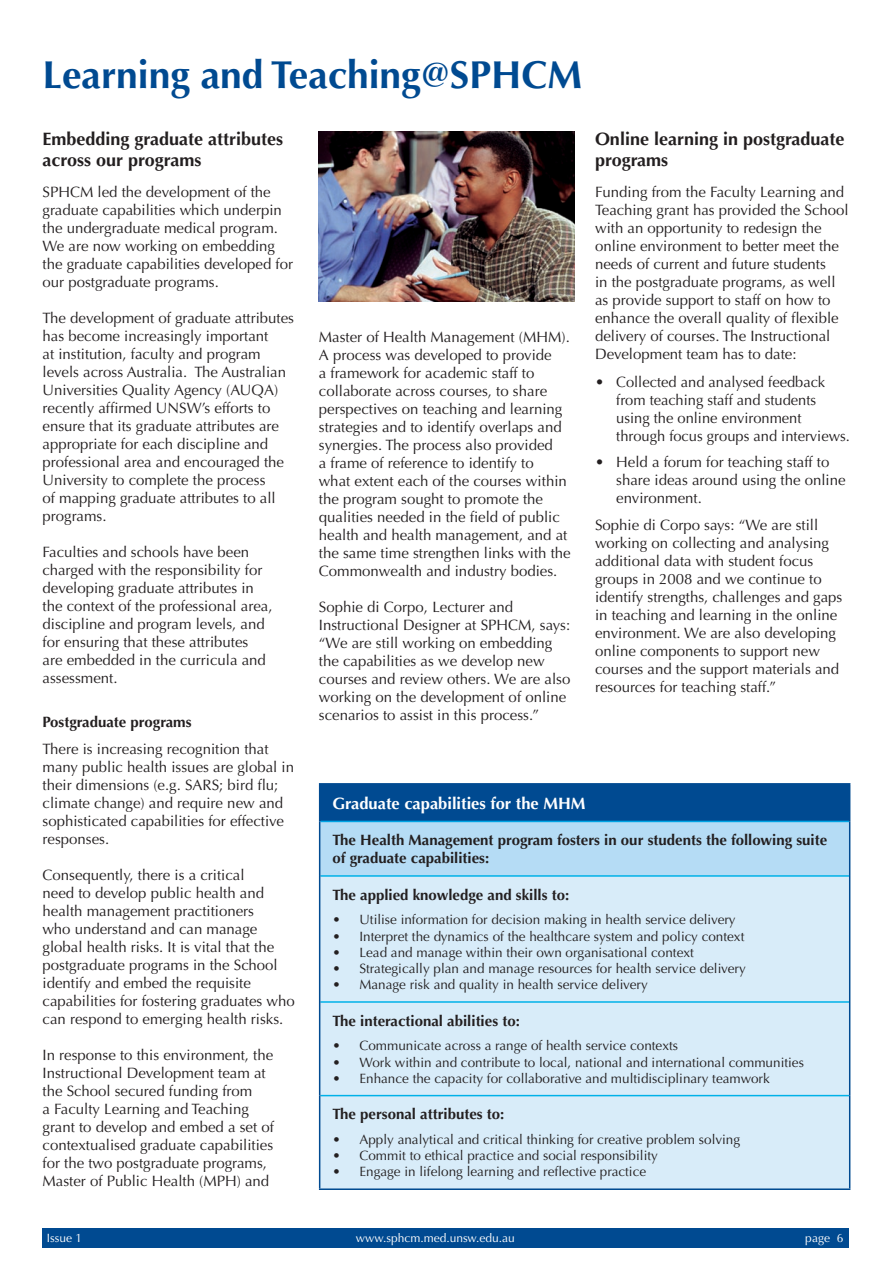
<style>
.page{position:relative;width:893px;height:1263px;background:#fff}
.page>*{position:absolute;margin:0;border:0;box-sizing:border-box;transform-origin:0 0}
.t1{font:700 39px "Optima LT Std";color:#004a91}
.t2{font:700 18px/21px "Optima LT Std";color:#231f20}
.t3{font:700 16.5px "Optima LT Std";color:#fff}
.t4{font:15px/18px "Optima LT Std";color:#231f20}
.t5{font:700 15px/18px "Optima LT Std";color:#231f20}
.t6{font:13.5px "Optima LT Std";color:#231f20}
.t7{font:12px "Optima LT Std";color:#fff}
</style>
<div class="page">
<div style="left:43px;top:1228px;width:806px;height:20px;background:#004a91"></div>
<div style="left:320px;top:784px;width:530px;height:37px;background:#004a91"></div>
<div style="left:320px;top:821px;width:530px;height:55px;background:#b5dcf5"></div>
<div style="left:320px;top:877px;width:529px;height:311px;background:#d8ecf9"></div>
<hr style="left:320px;top:821px;width:529px;height:1px;background:#00a4e4">
<hr style="left:320px;top:875px;width:529px;height:2px;background:#00b1e8">
<hr style="left:320px;top:1001px;width:529px;height:2px;background:#00b1e8">
<hr style="left:320px;top:1095px;width:529px;height:1px;background:#00b1e8">
<hr style="left:319px;top:783px;width:531px;height:1px;background:#004a91">
<hr style="left:319px;top:784px;width:1px;height:37px;background:#004a91">
<hr style="left:319px;top:821px;width:1px;height:55px;background:#004a91">
<hr style="left:849px;top:821px;width:1px;height:55px;background:#004a91">
<hr style="left:319px;top:876px;width:1px;height:126px;background:#004a91">
<hr style="left:849px;top:876px;width:1px;height:126px;background:#004a91">
<hr style="left:319px;top:1002px;width:1px;height:93px;background:#004a91">
<hr style="left:849px;top:1002px;width:1px;height:93px;background:#004a91">
<hr style="left:319px;top:1095px;width:1px;height:93px;background:#004a91">
<hr style="left:849px;top:1095px;width:1px;height:93px;background:#004a91">
<hr style="left:319px;top:1188px;width:531px;height:2px;background:#004a91">
<img style="left:319px;top:132px;width:255px;height:169px">
<h1 class="t1" style="left:43px;top:52px;width:541px">Learning and Teaching@SPHCM</h1>
<p class="t2" style="left:43px;top:129px;width:242px">Embedding graduate attributes across our programs</p>
<p class="t4" style="left:43px;top:183px;width:252px">SPHCM led the development of the graduate capabilities which underpin the undergraduate medical program.<br>We are now working on embedding the graduate capabilities developed for our postgraduate programs.</p>
<p class="t4" style="left:43px;top:309px;width:253px">The development of graduate attributes has become increasingly important<br>at institution, faculty and program levels across Australia. The Australian Universities Quality Agency (AUQA) recently affirmed UNSW’s efforts to ensure that its graduate attributes are appropriate for each discipline and professional area and encouraged the University to complete the process<br>of mapping graduate attributes to all programs.</p>
<p class="t4" style="left:43px;top:543px;width:232px">Faculties and schools have been charged with the responsibility for developing graduate attributes in the context of the professional area, discipline and program levels, and for ensuring that these attributes<br>are embedded in the curricula and assessment.</p>
<p class="t5" style="left:43px;top:713px;width:151px">Postgraduate programs</p>
<p class="t4" style="left:43px;top:740px;width:253px">There is increasing recognition that many public health issues are global in their dimensions (e.g. SARS; bird flu; climate change) and require new and sophisticated capabilities for effective responses.</p>
<p class="t4" style="left:43px;top:866px;width:254px">Consequently, there is a critical<br>need to develop public health and health management practitioners<br>who understand and can manage global health risks. It is vital that the postgraduate programs in the School identify and embed the requisite capabilities for fostering graduates who can respond to emerging health risks.</p>
<p class="t4" style="left:43px;top:1046px;width:233px">In response to this environment, the Instructional Development team at the School secured funding from<br>a Faculty Learning and Teaching grant to develop and embed a set of contextualised graduate capabilities for the two postgraduate programs, Master of Public Health (MPH) and</p>
<p class="t2" style="left:595px;top:129px;width:251px">Online learning in postgraduate programs</p>
<p class="t4" style="left:595px;top:183px;width:255px">Funding from the Faculty Learning and Teaching grant has provided the School with an opportunity to redesign the online environment to better meet the needs of current and future students<br>in the postgraduate programs, as well as provide support to staff on how to enhance the overall quality of flexible delivery of courses. The Instructional Development team has to date:</p>
<p class="t4" style="left:616px;top:373px;width:235px;text-indent:-21px">• Collected and analysed feedback from teaching staff and students using the online environment through focus groups and interviews.</p>
<p class="t4" style="left:616px;top:453px;width:231px;text-indent:-21px">• Held a forum for teaching staff to share ideas around using the online environment.</p>
<p class="t4" style="left:595px;top:516px;width:249px">Sophie di Corpo says: “We are still working on collecting and analysing additional data with student focus groups in 2008 and we continue to identify strengths, challenges and gaps in teaching and learning in the online environment. We are also developing online components to support new courses and the support materials and resources for teaching staff.”</p>
<p class="t4" style="left:319px;top:328px;width:253px">Master of Health Management (MHM).<br>A process was developed to provide<br>a framework for academic staff to collaborate across courses, to share perspectives on teaching and learning strategies and to identify overlaps and synergies. The process also provided<br>a frame of reference to identify to<br>what extent each of the courses within the program sought to promote the qualities needed in the field of public health and health management, and at the same time strengthen links with the Commonwealth and industry bodies.</p>
<p class="t4" style="left:319px;top:598px;width:253px">Sophie di Corpo, Lecturer and Instructional Designer at SPHCM, says: “We are still working on embedding the capabilities as we develop new courses and review others. We are also working on the development of online scenarios to assist in this process.”</p>
<p class="t3" style="left:332px;top:793px;width:255px">Graduate capabilities for the MHM</p>
<p class="t5" style="left:332px;top:831px;width:496px">The Health Management program fosters in our students the following suite of graduate capabilities:</p>
<p class="t5" style="left:332px;top:886px;width:238px">The applied knowledge and skills to:</p>
<p class="t6" style="left:332px;top:912px;width:405px">• Utilise information for decision making in health service delivery</p>
<p class="t6" style="left:332px;top:928px;width:413px">• Interpret the dynamics of the healthcare system and policy context</p>
<p class="t6" style="left:332px;top:944px;width:363px">• Lead and manage within their own organisational context</p>
<p class="t6" style="left:332px;top:960px;width:415px">• Strategically plan and manage resources for health service delivery</p>
<p class="t6" style="left:332px;top:977px;width:317px">• Manage risk and quality in health service delivery</p>
<p class="t5" style="left:332px;top:1012px;width:189px">The interactional abilities to:</p>
<p class="t6" style="left:332px;top:1038px;width:347px">• Communicate across a range of health service contexts</p>
<p class="t6" style="left:332px;top:1054px;width:473px">• Work within and contribute to local, national and international communities</p>
<p class="t6" style="left:332px;top:1070px;width:439px">• Enhance the capacity for collaborative and multidisciplinary teamwork</p>
<p class="t5" style="left:332px;top:1105px;width:174px">The personal attributes to:</p>
<p class="t6" style="left:332px;top:1132px;width:409px">• Apply analytical and critical thinking for creative problem solving</p>
<p class="t6" style="left:332px;top:1148px;width:327px">• Commit to ethical practice and social responsibility</p>
<p class="t6" style="left:332px;top:1164px;width:315px">• Engage in lifelong learning and reflective practice</p>
<p class="t7" style="left:47px;top:1230px;width:37px">Issue 1</p>
<p class="t7" style="left:356px;top:1230px;width:160px">www.sphcm.med.unsw.edu.au</p>
<p class="t7" style="left:805px;top:1230px;width:40px">page 6</p>
</div>
